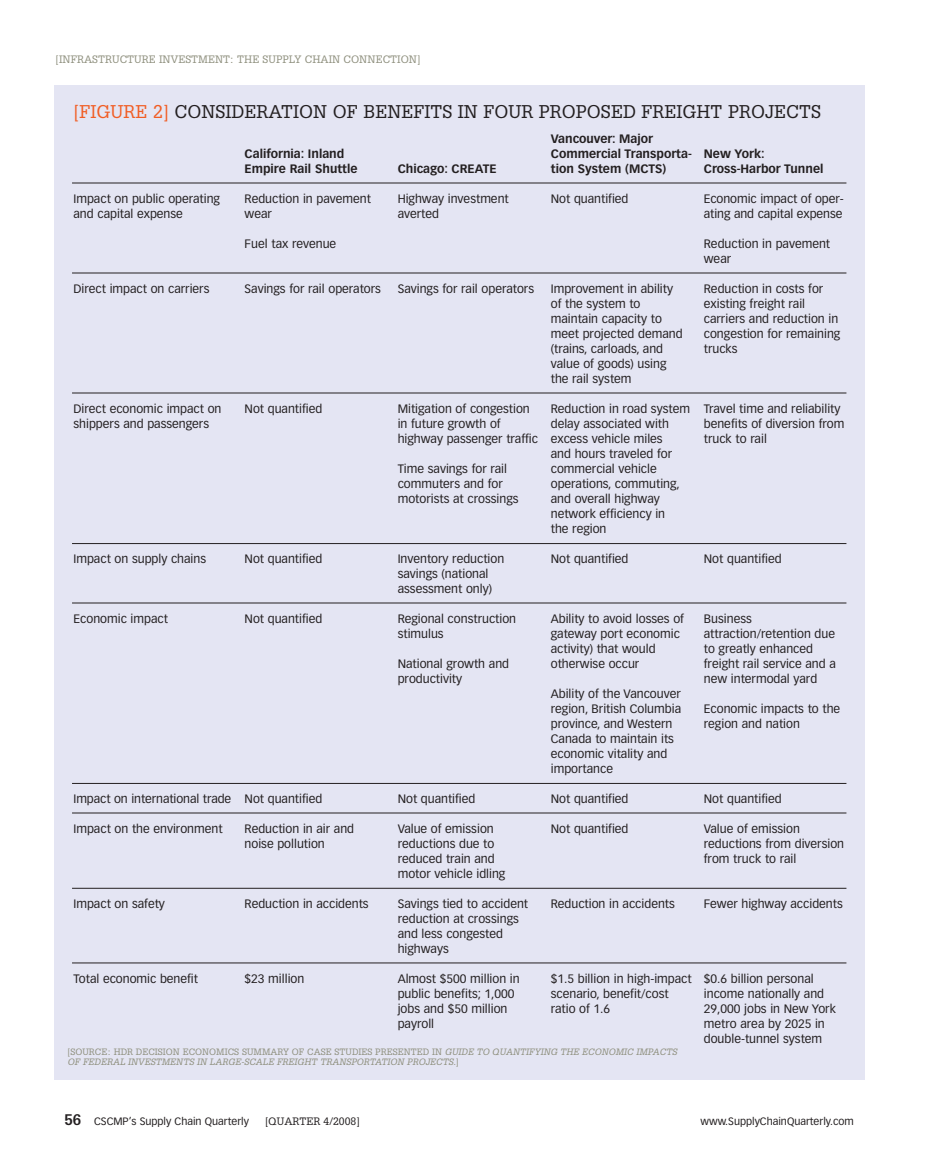
<style>
.page{position:relative;width:932px;height:1161px;background:#fff}
.page>*{position:absolute;margin:0;border:0;box-sizing:border-box;transform-origin:0 0}
.t1{font:18px "Glypha";color:#231f20}
.t2{font:12px/15px "Vectora LH";color:#231f20}
.t3{font:700 12px/15px "Vectora LH";color:#231f20}
.t4{font:10.5px "Vectora LH";color:#231f20}
.t5{font:10.5px "Glypha";color:#8e8f7d}
.t6{font:10.5px "Glypha";color:#231f20}
.t7{font:italic 9px/10.8px "Glypha";color:#8e8f7d}
.s1{color:#f15d24}
.s2{font-style:normal}
.s3{font-family:"Glypha";font-weight:700;font-size:15px}
</style>
<div class="page">
<div style="left:54px;top:86px;width:810px;height:994px;background:#e4e5f3"></div>
<hr style="left:72px;top:183px;width:774px;height:1px;background:#231f20">
<hr style="left:72px;top:273px;width:774px;height:1px;background:#231f20">
<hr style="left:72px;top:393px;width:774px;height:1px;background:#231f20">
<hr style="left:72px;top:543px;width:774px;height:1px;background:#231f20">
<hr style="left:72px;top:603px;width:774px;height:1px;background:#231f20">
<hr style="left:72px;top:783px;width:774px;height:1px;background:#231f20">
<hr style="left:72px;top:813px;width:774px;height:1px;background:#231f20">
<hr style="left:72px;top:888px;width:774px;height:1px;background:#231f20">
<hr style="left:72px;top:963px;width:774px;height:1px;background:#231f20">
<p class="t5" style="left:56px;top:55px;width:366px">[INFRASTRUCTURE INVESTMENT: THE SUPPLY CHAIN CONNECTION]</p>
<h1 class="t1" style="left:74px;top:105px;width:749px"><span class="s1">[FIGURE 2]</span> CONSIDERATION OF BENEFITS IN FOUR PROPOSED FREIGHT PROJECTS</h1>
<p class="t2" style="left:74px;top:192px;width:148px">Impact on public operating and capital expense</p>
<p class="t2" style="left:74px;top:282px;width:137px">Direct impact on carriers</p>
<p class="t3" style="left:244px;top:147px;width:114px">California: Inland<br>Empire Rail Shuttle</p>
<p class="t2" style="left:244px;top:192px;width:128px">Reduction in pavement wear</p>
<p class="t2" style="left:244px;top:237px;width:93px">Fuel tax revenue</p>
<p class="t2" style="left:244px;top:282px;width:138px">Savings for rail operators</p>
<p class="t2" style="left:74px;top:402px;width:149px">Direct economic impact on shippers and passengers</p>
<p class="t2" style="left:244px;top:402px;width:79px">Not quantified</p>
<p class="t2" style="left:74px;top:552px;width:134px">Impact on supply chains</p>
<p class="t2" style="left:74px;top:612px;width:96px">Economic impact</p>
<p class="t2" style="left:244px;top:552px;width:79px">Not quantified</p>
<p class="t2" style="left:244px;top:612px;width:79px">Not quantified</p>
<p class="t2" style="left:74px;top:792px;width:159px">Impact on international trade</p>
<p class="t2" style="left:74px;top:822px;width:151px">Impact on the environment</p>
<p class="t2" style="left:244px;top:792px;width:79px">Not quantified</p>
<p class="t2" style="left:244px;top:822px;width:111px">Reduction in air and noise pollution</p>
<p class="t2" style="left:74px;top:897px;width:93px">Impact on safety</p>
<p class="t2" style="left:244px;top:897px;width:126px">Reduction in accidents</p>
<p class="t2" style="left:74px;top:972px;width:126px">Total economic benefit</p>
<p class="t2" style="left:244px;top:972px;width:61px">$23 million</p>
<p class="t3" style="left:398px;top:162px;width:100px">Chicago: CREATE</p>
<p class="t2" style="left:398px;top:192px;width:113px">Highway investment averted</p>
<p class="t3" style="left:550px;top:132px;width:142px">Vancouver: Major<br>Commercial Transporta&shy;tion System (MCTS)</p>
<p class="t2" style="left:550px;top:192px;width:79px">Not quantified</p>
<p class="t2" style="left:398px;top:282px;width:138px">Savings for rail operators</p>
<p class="t2" style="left:398px;top:402px;width:142px">Mitigation of congestion in future growth of highway passenger traffic</p>
<p class="t2" style="left:398px;top:462px;width:122px">Time savings for rail commuters and for motorists at crossings</p>
<p class="t2" style="left:398px;top:552px;width:108px">Inventory reduction savings (national assessment only)</p>
<p class="t2" style="left:398px;top:612px;width:120px">Regional construction stimulus</p>
<p class="t2" style="left:398px;top:657px;width:113px">National growth and productivity</p>
<p class="t2" style="left:398px;top:792px;width:79px">Not quantified</p>
<p class="t2" style="left:398px;top:822px;width:109px">Value of emission reductions due to reduced train and motor vehicle idling</p>
<p class="t2" style="left:398px;top:897px;width:132px">Savings tied to accident reduction at crossings and less congested highways</p>
<p class="t2" style="left:398px;top:972px;width:123px">Almost $500 million in public benefits; 1,000 jobs and $50 million payroll</p>
<p class="t2" style="left:550px;top:282px;width:133px">Improvement in ability of the system to maintain capacity to meet projected demand (trains, carloads, and value of goods) using the rail system</p>
<p class="t2" style="left:550px;top:402px;width:141px">Reduction in road system delay associated with excess vehicle miles<br>and hours traveled for commercial vehicle operations, commuting, and overall highway network efficiency in<br>the region</p>
<p class="t2" style="left:550px;top:552px;width:79px">Not quantified</p>
<p class="t2" style="left:550px;top:612px;width:135px">Ability to avoid losses of gateway port economic activity) that would otherwise occur</p>
<p class="t2" style="left:550px;top:687px;width:132px">Ability of the Vancouver region, British Columbia province, and Western<br>Canada to maintain its economic vitality and importance</p>
<p class="t2" style="left:550px;top:792px;width:79px">Not quantified</p>
<p class="t2" style="left:550px;top:822px;width:79px">Not quantified</p>
<p class="t2" style="left:550px;top:897px;width:126px">Reduction in accidents</p>
<p class="t2" style="left:550px;top:972px;width:142px">$1.5 billion in high-impact scenario, benefit/cost ratio of 1.6</p>
<p class="t7" style="left:67px;top:1047px;width:612px"><span class="s2">[SOURCE: HDR DECISION ECONOMICS SUMMARY OF CASE STUDIES PRESENTED IN</span> GUIDE TO QUANTIFYING THE ECONOMIC IMPACTS<br>OF FEDERAL INVESTMENTS IN LARGE-SCALE FREIGHT TRANSPORTATION PROJECTS.<span class="s2">]</span></p>
<p class="t3" style="left:704px;top:147px;width:121px">New York:<br>Cross-Harbor Tunnel</p>
<p class="t2" style="left:704px;top:192px;width:141px">Economic impact of oper&shy;ating and capital expense</p>
<p class="t2" style="left:704px;top:237px;width:128px">Reduction in pavement wear</p>
<p class="t2" style="left:704px;top:282px;width:138px">Reduction in costs for existing freight rail carriers and reduction in congestion for remaining trucks</p>
<p class="t2" style="left:704px;top:402px;width:142px">Travel time and reliability benefits of diversion from truck to rail</p>
<p class="t2" style="left:704px;top:552px;width:79px">Not quantified</p>
<p class="t2" style="left:704px;top:612px;width:133px">Business attraction/retention due to greatly enhanced freight rail service and a new intermodal yard</p>
<p class="t2" style="left:704px;top:702px;width:138px">Economic impacts to the region and nation</p>
<p class="t2" style="left:704px;top:792px;width:79px">Not quantified</p>
<p class="t2" style="left:704px;top:822px;width:142px">Value of emission reductions from diversion from truck to rail</p>
<p class="t2" style="left:704px;top:897px;width:140px">Fewer highway accidents</p>
<p class="t2" style="left:704px;top:972px;width:134px">$0.6 billion personal income nationally and<br>29,000 jobs in New York metro area by 2025 in double-tunnel system</p>
<p class="t4" style="left:64px;top:1117px;width:186px"><span class="s3">56</span> CSCMP’s Supply Chain Quarterly</p>
<p class="t6" style="left:265px;top:1117px;width:96px">[QUARTER 4/2008]</p>
<p class="t4" style="left:700px;top:1117px;width:155px">www.SupplyChainQuarterly.com</p>
</div>
